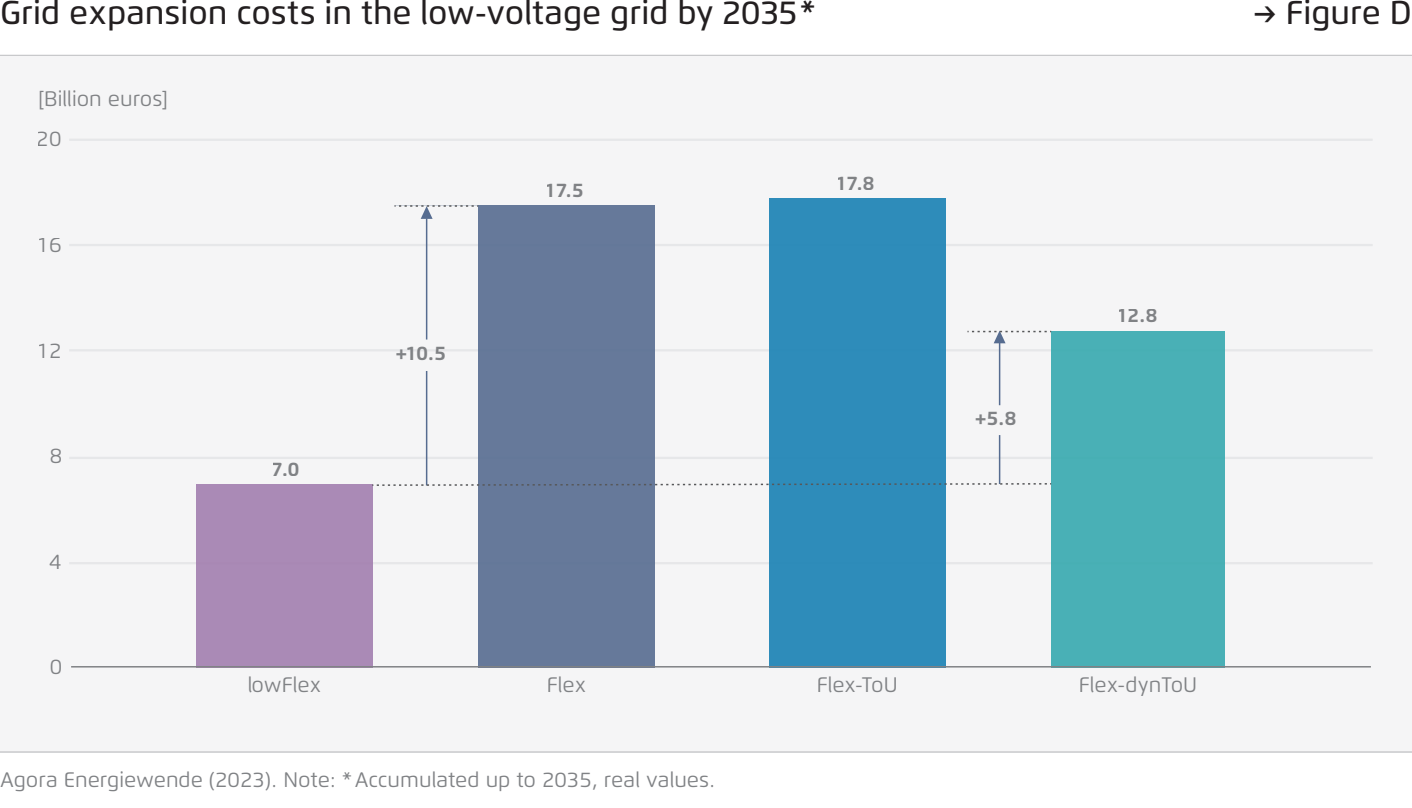
<style>
.page{position:relative;width:1412px;height:808px;background:#fff}
.page>*{position:absolute;margin:0;border:0;box-sizing:border-box;transform-origin:0 0}
.t1{font:500 33px "Flexo";color:#231f20}
.t2{font:21px "Flexo";color:#808285}
.t3{font:700 19.5px "Flexo";letter-spacing:-.03em;color:#808285}
</style>
<div class="page">
<div style="left:0;top:55px;width:1412px;height:697px;background:#f5f5f6"></div>
<hr style="left:0;top:55px;width:1412px;height:1px;background:#bcbdc0">
<hr style="left:0;top:751px;width:1412px;height:2px;background:#bcbdc0">
<hr style="left:69px;top:562px;width:1303px;height:2px;background:#e6e7e9">
<hr style="left:69px;top:457px;width:1303px;height:2px;background:#e6e7e9">
<hr style="left:69px;top:349px;width:1303px;height:2px;background:#e6e7e9">
<hr style="left:69px;top:244px;width:1303px;height:2px;background:#e6e7e9">
<hr style="left:69px;top:139px;width:1303px;height:2px;background:#e6e7e9">
<div style="left:196px;top:484px;width:176px;height:183px;background:#aa8ab6"></div>
<div style="left:478px;top:205px;width:176px;height:462px;background:#66799a"></div>
<div style="left:769px;top:198px;width:176px;height:469px;background:#2e8cba"></div>
<div style="left:1051px;top:331px;width:173px;height:336px;background:#49b0b6"></div>
<hr style="left:71px;top:666px;width:1300px;height:1px;background:#808285">
<hr style="left:426px;top:371px;width:1px;height:114px;background:#566c90">
<hr style="left:426px;top:218px;width:1px;height:121px;background:#566c90">
<hr style="left:999px;top:435px;width:1px;height:49px;background:#566c90">
<hr style="left:999px;top:342px;width:1px;height:63px;background:#566c90">
<svg style="left:394px;top:205px;width:84px;height:14px"></svg>
<svg style="left:967px;top:331px;width:84px;height:12px"></svg>
<svg style="left:372px;top:482px;width:679px;height:5px"></svg>
<h1 class="t1" style="left:0;top:-7px;width:817px">Grid expansion costs in the low-voltage grid by 2035 *</h1>
<h1 class="t1" style="left:1253px;top:-7px;width:160px">→ Figure D</h1>
<p class="t2" style="left:38px;top:86px;width:131px">[Billion euros]</p>
<p class="t2" style="left:37px;top:126px;width:26px">20</p>
<p class="t2" style="left:37px;top:232px;width:26px">16</p>
<p class="t2" style="left:37px;top:338px;width:26px">12</p>
<p class="t2" style="left:49px;top:443px;width:14px">8</p>
<p class="t2" style="left:49px;top:548px;width:14px">4</p>
<p class="t2" style="left:49px;top:654px;width:14px">0</p>
<p class="t3" style="left:272px;top:457px;width:29px">7.0</p>
<p class="t3" style="left:395px;top:341px;width:52px">+10.5</p>
<p class="t3" style="left:545px;top:178px;width:40px">17.5</p>
<p class="t3" style="left:836px;top:171px;width:40px">17.8</p>
<p class="t3" style="left:975px;top:406px;width:43px">+5.8</p>
<p class="t3" style="left:1116px;top:304px;width:42px">12.8</p>
<p class="t2" style="left:247px;top:671px;width:76px">lowFlex</p>
<p class="t2" style="left:546px;top:671px;width:41px">Flex</p>
<p class="t2" style="left:816px;top:671px;width:83px">Flex-ToU</p>
<p class="t2" style="left:1078px;top:671px;width:120px">Flex-dynToU</p>
<p class="t2" style="left:0;top:767px;width:717px">Agora Energiewende (2023). Note: * Accumulated up to 2035, real values.</p>
</div>
